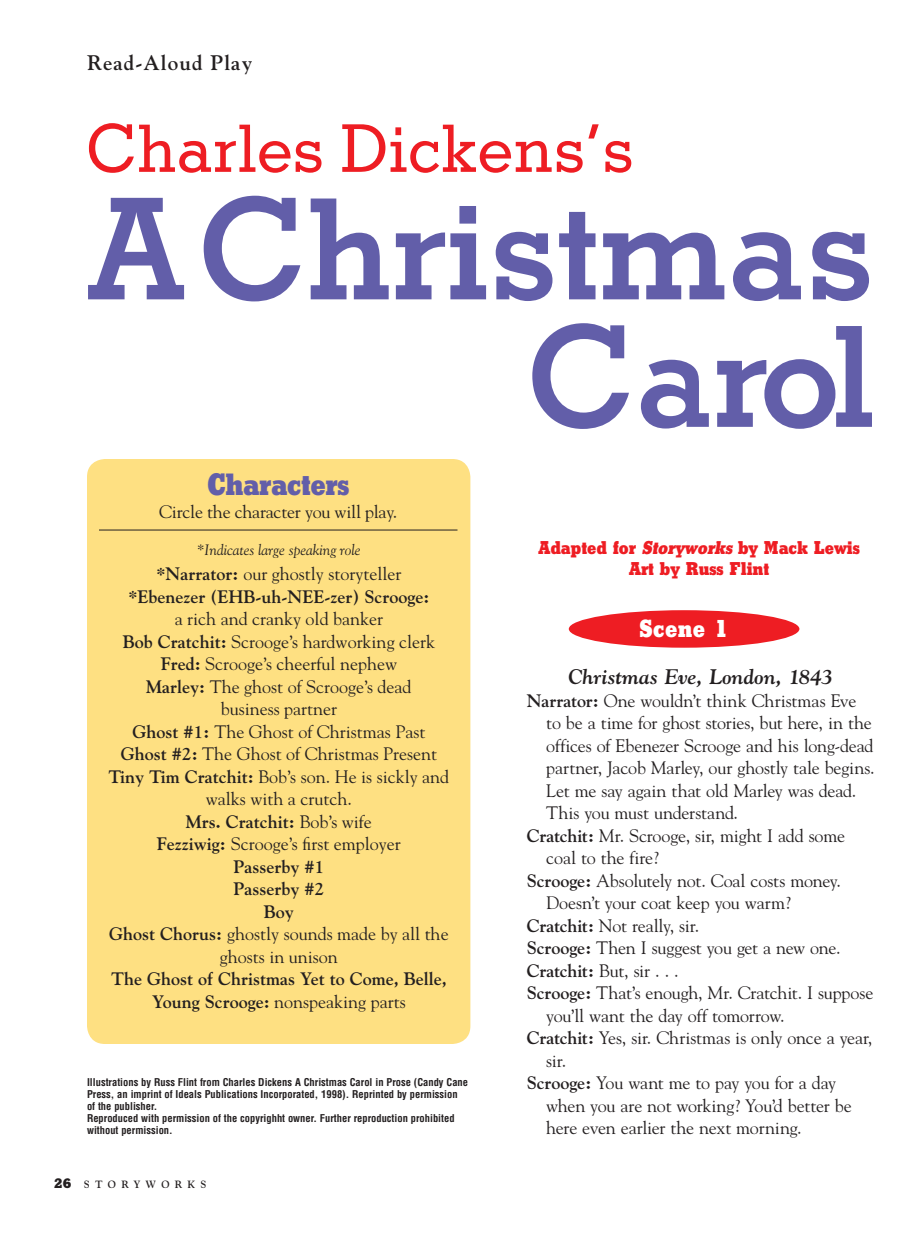
<style>
.page{position:relative;width:918px;height:1242px;background:#fff}
.page>*{position:absolute;margin:0;border:0;box-sizing:border-box;transform-origin:0 0}
.t1{font:700 141px "Stymie BT";color:#625ea9}
.t2{font:500 66px "Stymie BT";color:#ee1d23}
.t3{font:800 30px "Stymie BT";letter-spacing:-.01em;color:#625ea9}
.t4{font:800 24px "Stymie BT";letter-spacing:.02em;color:#fff}
.Scene_Subhed{font:italic 700 21px "Goudy";letter-spacing:.005em;color:#231f20}
.t5{font:700 21px "Goudy";letter-spacing:.05em;color:#231f20}
.Text{font:18px/22.5px "Goudy";color:#231f20}
.t6{font:700 18px/22.5px "Goudy";color:#231f20;text-align:center}
.t7{font:800 18px "Stymie BT";color:#ee1d23}
.t8{font:italic 15px "Goudy";color:#231f20}
.Credits{font:700 condensed 10.5px/12px "Helvetica";color:#231f20}
.t9{font:700 10.5px "Goudy";letter-spacing:.5em;color:#231f20}
.s1{font-weight:700}
.s2{font-weight:400}
.s3{font-family:"Stymie BT";font-weight:800;font-size:13.5px}
.s4{font-style:italic}
</style>
<div class="page">
<div style="left:569px;top:610px;width:230px;height:38px;background:#ee1d23;border-radius:50%"></div>
<div style="left:87px;top:459px;width:383px;height:585px;background:#fee082;border-radius:18px"></div>
<hr style="left:99px;top:530px;width:359px;height:1px;background:#231f20">
<p class="t5" style="left:87px;top:50px;width:167px">Read-Aloud Play</p>
<p class="t2" style="left:86px;top:108px;width:550px">Charles Dickens’s</p>
<p class="t1" style="left:86px;top:164px;width:790px">A Christmas</p>
<p class="t1" style="left:527px;top:291px;width:349px">Carol</p>
<p class="t3" style="left:207px;top:466px;width:144px">Characters</p>
<p class="Text" style="left:159px;top:500px;width:240px">Circle the character you will play.</p>
<p class="t8" style="left:197px;top:541px;width:165px">*Indicates large speaking role</p>
<p class="Text" style="left:156px;top:562px;width:246px"><span class="s1">*Narrator:</span> our ghostly storyteller</p>
<p class="t6" style="left:128px;top:585px;width:302px">*Ebenezer (EHB-uh-NEE-zer) Scrooge: <span class="s2">a rich and cranky old banker</span></p>
<p class="Text" style="left:123px;top:630px;width:314px"><span class="s1">Bob Cratchit:</span> Scrooge’s hardworking clerk</p>
<p class="Text" style="left:161px;top:652px;width:238px"><span class="s1">Fred:</span> Scrooge’s cheerful nephew</p>
<p class="Text" style="left:146px;top:675px;width:267px;text-align:center"><span class="s1">Marley:</span> The ghost of Scrooge’s dead business partner</p>
<p class="Text" style="left:132px;top:720px;width:295px"><span class="s1">Ghost #1:</span> The Ghost of Christmas Past</p>
<p class="Text" style="left:121px;top:742px;width:318px"><span class="s1">Ghost #2:</span> The Ghost of Christmas Present</p>
<p class="Text" style="left:109px;top:765px;width:342px;text-align:center"><span class="s1">Tiny Tim Cratchit:</span> Bob’s son. He is sickly and walks with a crutch.</p>
<p class="t6" style="left:186px;top:810px;width:187px">Mrs. Cratchit: <span class="s2">Bob’s wife</span></p>
<p class="Text" style="left:157px;top:832px;width:245px"><span class="s1">Fezziwig:</span> Scrooge’s first employer</p>
<p class="t6" style="left:233px;top:855px;width:93px">Passerby #1</p>
<p class="t6" style="left:233px;top:878px;width:93px">Passerby #2</p>
<p class="t6" style="left:264px;top:900px;width:32px">Boy</p>
<p class="Text" style="left:109px;top:922px;width:341px;text-align:center"><span class="s1">Ghost Chorus:</span> ghostly sounds made by all the ghosts in unison</p>
<p class="t6" style="left:111px;top:968px;width:337px">The Ghost of Christmas Yet to Come, Belle,<br>Young Scrooge: <span class="s2">nonspeaking parts</span></p>
<p class="Credits" style="left:87px;top:1076px;width:383px">Illustrations by Russ Flint from Charles Dickens A Christmas Carol in Prose (Candy Cane<br>Press, an imprint of Ideals Publications Incorporated, 1998). Reprinted by permission of the publisher.</p>
<p class="Credits" style="left:87px;top:1112px;width:369px">Reproduced with permission of the copyrighht owner. Further reproduction prohibited without permission.</p>
<p class="t9" style="left:54px;top:1178px;width:154px"><span class="s3">26</span> STORYWORKS</p>
<p class="t7" style="left:539px;top:537px;width:323px">Adapted for <span class="s4">Storyworks</span> by Mack Lewis</p>
<p class="t7" style="left:629px;top:558px;width:142px">Art by Russ Flint</p>
<p class="t4" style="left:640px;top:614px;width:91px">Scene 1</p>
<p class="Scene_Subhed" style="left:568px;top:664px;width:266px">Christmas Eve, London, 1843</p>
<p class="Text" style="left:546px;top:688px;width:330px;text-indent:-20px"><span class="s1">Narrator:</span> One wouldn’t think Christmas Eve to be a time for ghost stories, but here, in the offices of Ebenezer Scrooge and his long-dead partner, Jacob Marley, our ghostly tale begins.<br>Let me say again that old Marley was dead.<br>This you must understand.</p>
<p class="Text" style="left:546px;top:823px;width:300px;text-indent:-20px"><span class="s1">Cratchit:</span> Mr. Scrooge, sir, might I add some coal to the fire?</p>
<p class="Text" style="left:546px;top:868px;width:296px;text-indent:-20px"><span class="s1">Scrooge:</span> Absolutely not. Coal costs money.<br>Doesn’t your coat keep you warm?</p>
<p class="Text" style="left:527px;top:913px;width:174px"><span class="s1">Cratchit:</span> Not really, sir.</p>
<p class="Text" style="left:527px;top:936px;width:315px"><span class="s1">Scrooge:</span> Then I suggest you get a new one.</p>
<p class="Text" style="left:527px;top:958px;width:153px"><span class="s1">Cratchit:</span> But, sir . . .</p>
<p class="Text" style="left:546px;top:981px;width:329px;text-indent:-20px"><span class="s1">Scrooge:</span> That’s enough, Mr. Cratchit. I suppose you’ll want the day off tomorrow.</p>
<p class="Text" style="left:546px;top:1026px;width:328px;text-indent:-20px"><span class="s1">Cratchit:</span> Yes, sir. Christmas is only once a year, sir.</p>
<p class="Text" style="left:546px;top:1071px;width:307px;text-indent:-20px"><span class="s1">Scrooge:</span> You want me to pay you for a day when you are not working? You’d better be here even earlier the next morning.</p>
</div>
